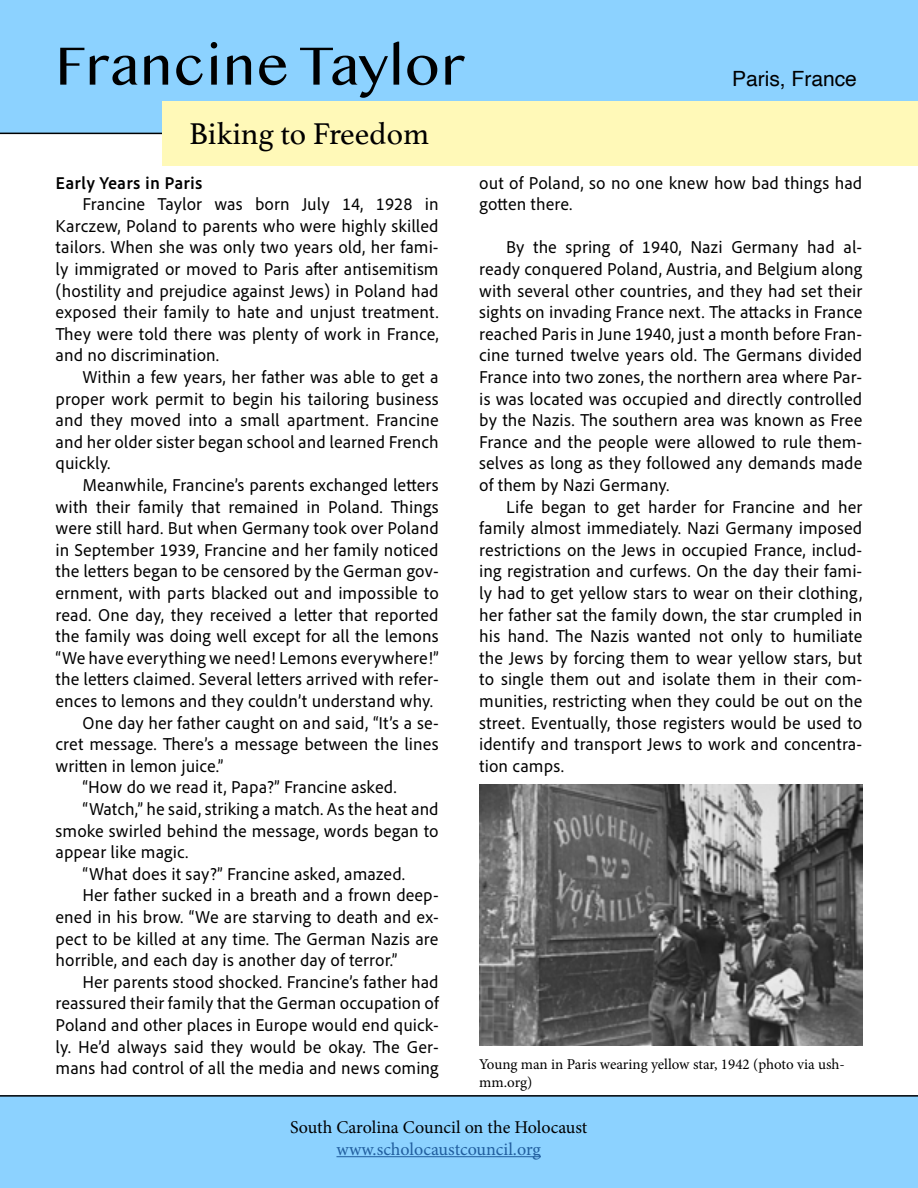
<style>
.page{position:relative;width:918px;height:1188px;background:#fff}
.page>*{position:absolute;margin:0;border:0;box-sizing:border-box;transform-origin:0 0}
.t1{font:57px "Lao MN";color:#000}
.t2{font:31.5px "Athelas";color:#000}
.t3{font:21px "Helvetica";color:#000}
.t4{font:18px/21.6px "Adobe Clean UX";color:#000;text-align:justify}
.t5{font:18px "Minion Pro";letter-spacing:-.005em;color:#000}
.t6{font:18px "Minion Pro";letter-spacing:-.005em;color:#215e9e}
.t7{font:700 18px "Adobe Clean UX";color:#000}
.t8{font:15px/18px "Minion Pro";letter-spacing:-.005em;color:#000}
</style>
<div class="page">
<div style="left:0;top:0;width:918px;height:135px;background:#8cd2ff"></div>
<div style="left:162px;top:102px;width:756px;height:64px;background:#fff9b8"></div>
<div style="left:0;top:1095px;width:918px;height:93px;background:#8cd2ff"></div>
<hr style="left:336px;top:1156px;width:205px;height:1px;background:#215e9e">
<img style="left:479px;top:784px;width:383px;height:261px">
<h1 class="t1" style="left:56px;top:32px;width:411px">Francine Taylor</h1>
<h2 class="t2" style="left:189px;top:108px;width:242px">Biking to Freedom</h2>
<p class="t7" style="left:56px;top:171px;width:148px">Early Years in Paris</p>
<p class="t4" style="left:56px;top:193px;width:385px;text-indent:27px">Francine Taylor was born July 14, 1928 in Karczew, Poland to parents who were highly skilled tailors. When she was only two years old, her fami&shy;ly immigrated or moved to Paris after antisemitism (hostility and prejudice against Jews) in Poland had exposed their family to hate and unjust treatment.<br>They were told there was plenty of work in France, and no discrimination.</p>
<p class="t4" style="left:56px;top:366px;width:385px;text-indent:27px">Within a few years, her father was able to get a proper work permit to begin his tailoring business and they moved into a small apartment. Francine and her older sister began school and learned French quickly.</p>
<p class="t4" style="left:83px;top:474px;width:358px">Meanwhile, Francine’s parents exchanged letters</p>
<p class="t4" style="left:56px;top:495px;width:385px">with their family that remained in Poland. Things</p>
<p class="t4" style="left:56px;top:517px;width:385px">were still hard. But when Germany took over Poland</p>
<p class="t4" style="left:56px;top:539px;width:385px">in September 1939, Francine and her family noticed</p>
<p class="t4" style="left:56px;top:560px;width:385px">the letters began to be censored by the German gov-</p>
<p class="t4" style="left:56px;top:582px;width:385px">ernment, with parts blacked out and impossible to</p>
<p class="t4" style="left:56px;top:603px;width:385px">read. One day, they received a letter that reported</p>
<p class="t4" style="left:56px;top:625px;width:385px">the family was doing well except for all the lemons</p>
<p class="t4" style="left:56px;top:647px;width:385px">“We have everything we need! Lemons everywhere!”</p>
<p class="t4" style="left:56px;top:668px;width:385px">the letters claimed. Several letters arrived with refer-</p>
<p class="t4" style="left:56px;top:690px;width:379px">ences to lemons and they couldn’t understand why.</p>
<p class="t4" style="left:83px;top:711px;width:358px">One day her father caught on and said, “It’s a se-</p>
<p class="t4" style="left:56px;top:733px;width:385px">cret message. There’s a message between the lines</p>
<p class="t4" style="left:56px;top:755px;width:169px">written in lemon juice.”</p>
<p class="t4" style="left:83px;top:776px;width:316px">“How do we read it, Papa?” Francine asked.</p>
<p class="t4" style="left:83px;top:798px;width:358px">“Watch,” he said, striking a match. As the heat and</p>
<p class="t4" style="left:56px;top:819px;width:385px">smoke swirled behind the message, words began to</p>
<p class="t4" style="left:56px;top:841px;width:134px">appear like magic.</p>
<p class="t4" style="left:83px;top:863px;width:324px">“What does it say?” Francine asked, amazed.</p>
<p class="t4" style="left:83px;top:884px;width:358px">Her father sucked in a breath and a frown deep-</p>
<p class="t4" style="left:56px;top:906px;width:385px">ened in his brow. “We are starving to death and ex-</p>
<p class="t4" style="left:56px;top:927px;width:385px">pect to be killed at any time. The German Nazis are</p>
<p class="t4" style="left:56px;top:949px;width:343px">horrible, and each day is another day of terror.”</p>
<p class="t4" style="left:83px;top:971px;width:358px">Her parents stood shocked. Francine’s father had</p>
<p class="t4" style="left:56px;top:992px;width:385px">reassured their family that the German occupation of</p>
<p class="t4" style="left:56px;top:1014px;width:385px">Poland and other places in Europe would end quick-</p>
<p class="t4" style="left:56px;top:1035px;width:385px">ly. He’d always said they would be okay. The Ger-</p>
<p class="t4" style="left:56px;top:1057px;width:385px">mans had control of all the media and news coming</p>
<p class="t3" style="left:732px;top:63px;width:126px">Paris, France</p>
<p class="t4" style="left:479px;top:171px;width:385px">out of Poland, so no one knew how bad things had gotten there.</p>
<p class="t4" style="left:479px;top:236px;width:385px;text-indent:27px">By the spring of 1940, Nazi Germany had al&shy;ready conquered Poland, Austria, and Belgium along with several other countries, and they had set their sights on invading France next. The attacks in France reached Paris in June 1940, just a month before Fran&shy;cine turned twelve years old. The Germans divided France into two zones, the northern area where Par&shy;is was located was occupied and directly controlled by the Nazis. The southern area was known as Free France and the people were allowed to rule them&shy;selves as long as they followed any demands made of them by Nazi Germany.</p>
<p class="t4" style="left:479px;top:495px;width:385px;text-indent:27px">Life began to get harder for Francine and her family almost immediately. Nazi Germany imposed restrictions on the Jews in occupied France, includ&shy;ing registration and curfews. On the day their fami&shy;ly had to get yellow stars to wear on their clothing, her father sat the family down, the star crumpled in his hand. The Nazis wanted not only to humiliate the Jews by forcing them to wear yellow stars, but to single them out and isolate them in their com&shy;munities, restricting when they could be out on the street. Eventually, those registers would be used to identify and transport Jews to work and concentra&shy;tion camps.</p>
<p class="t8" style="left:479px;top:1055px;width:367px">Young man in Paris wearing yellow star, 1942 (photo via ush&shy;mm.org)</p>
<p class="t5" style="left:290px;top:1116px;width:299px">South Carolina Council on the Holocaust</p>
<p class="t6" style="left:336px;top:1137px;width:206px">www.scholocaustcouncil.org</p>
</div>
